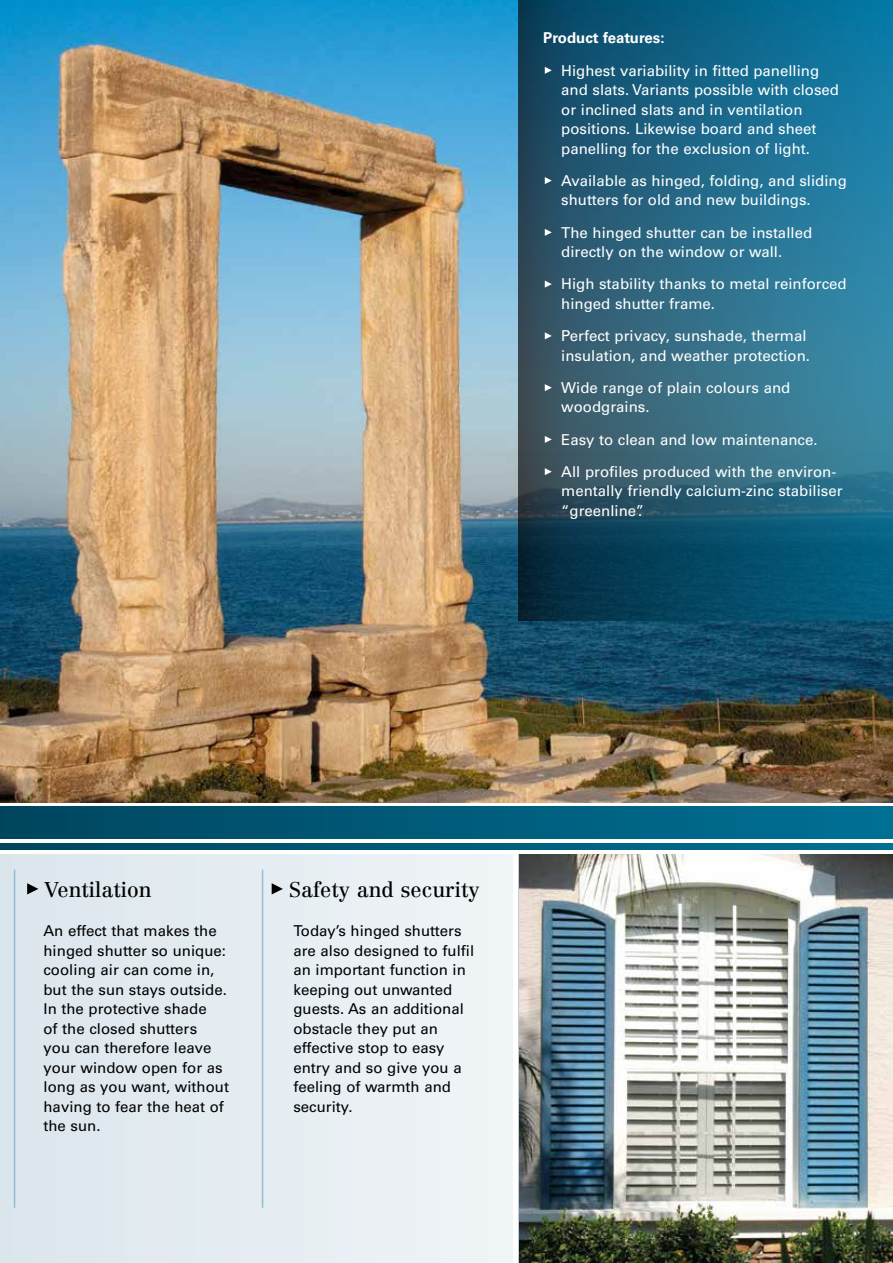
<style>
.page{position:relative;width:893px;height:1263px;background:#fff}
.page>*{position:absolute;margin:0;border:0;box-sizing:border-box;transform-origin:0 0}
.t1{font:21px "Centennial LT Std";color:#000}
.t2{font:15px/19.5px "Univers";color:#fff}
.t3{font:15px/19.5px "Univers";color:#000}
.t4{font:700 15px "Univers";color:#fff}
</style>
<div class="page">
<img style="left:0;top:0;width:893px;height:803px">
<svg style="left:519px;top:0;width:374px;height:621px;background:#22637e"></svg>
<div style="left:0;top:855px;width:512px;height:408px;background:#e5edf2"></div>
<svg style="left:27px;top:883px;width:11px;height:11px"></svg>
<svg style="left:272px;top:883px;width:11px;height:11px"></svg>
<svg style="left:0;top:843px;width:893px;height:6px;background:#005b79"></svg>
<div style="left:0;top:807px;width:893px;height:32px;background:linear-gradient(to right,#00465e,#007095)"></div>
<img style="left:0;top:183px;width:1px;height:154px">
<hr style="left:262px;top:870px;width:1px;height:338px;background:#92bdd4">
<hr style="left:14px;top:870px;width:1px;height:338px;background:#92bdd4">
<svg style="left:545px;top:67px;width:7px;height:7px"></svg>
<svg style="left:545px;top:177px;width:7px;height:7px"></svg>
<svg style="left:545px;top:229px;width:7px;height:7px"></svg>
<svg style="left:545px;top:281px;width:7px;height:7px"></svg>
<svg style="left:545px;top:332px;width:7px;height:7px"></svg>
<svg style="left:545px;top:384px;width:7px;height:7px"></svg>
<svg style="left:545px;top:436px;width:7px;height:7px"></svg>
<svg style="left:545px;top:468px;width:7px;height:7px"></svg>
<img style="left:520px;top:855px;width:373px;height:408px">
<p class="t4" style="left:543px;top:29px;width:123px">Product features:</p>
<p class="t2" style="left:561px;top:61px;width:279px">Highest variability in fitted panelling and slats. Variants possible with closed or inclined slats and in ventilation positions. Likewise board and sheet panelling for the exclusion of light.</p>
<p class="t2" style="left:561px;top:171px;width:287px">Available as hinged, folding, and sliding shutters for old and new buildings.</p>
<p class="t2" style="left:561px;top:223px;width:252px">The hinged shutter can be installed directly on the window or wall.</p>
<p class="t2" style="left:561px;top:274px;width:287px">High stability thanks to metal reinforced hinged shutter frame.</p>
<p class="t2" style="left:561px;top:326px;width:250px">Perfect privacy, sunshade, thermal insulation, and weather protection.</p>
<p class="t2" style="left:561px;top:378px;width:231px">Wide range of plain colours and woodgrains.</p>
<p class="t2" style="left:561px;top:423px;width:277px;line-height:32.2px">Easy to clean and low maintenance.<br>All profiles produced with the environ-</p>
<p class="t2" style="left:561px;top:481px;width:283px">mentally friendly calcium-zinc stabiliser “greenline”.</p>
<h1 class="t1" style="left:45px;top:877px;width:108px">Ventilation</h1>
<h1 class="t1" style="left:289px;top:877px;width:192px">Safety and security</h1>
<p class="t3" style="left:43px;top:921px;width:187px">An effect that makes the hinged shutter so unique: cooling air can come in, but the sun stays outside.<br>In the protective shade<br>of the closed shutters<br>you can therefore leave your window open for as long as you want, without having to fear the heat of the sun.</p>
<p class="t3" style="left:293px;top:921px;width:182px">Today’s hinged shutters are also designed to fulfil an important function in keeping out unwanted guests. As an additional obstacle they put an effective stop to easy entry and so give you a feeling of warmth and security.</p>
</div>
